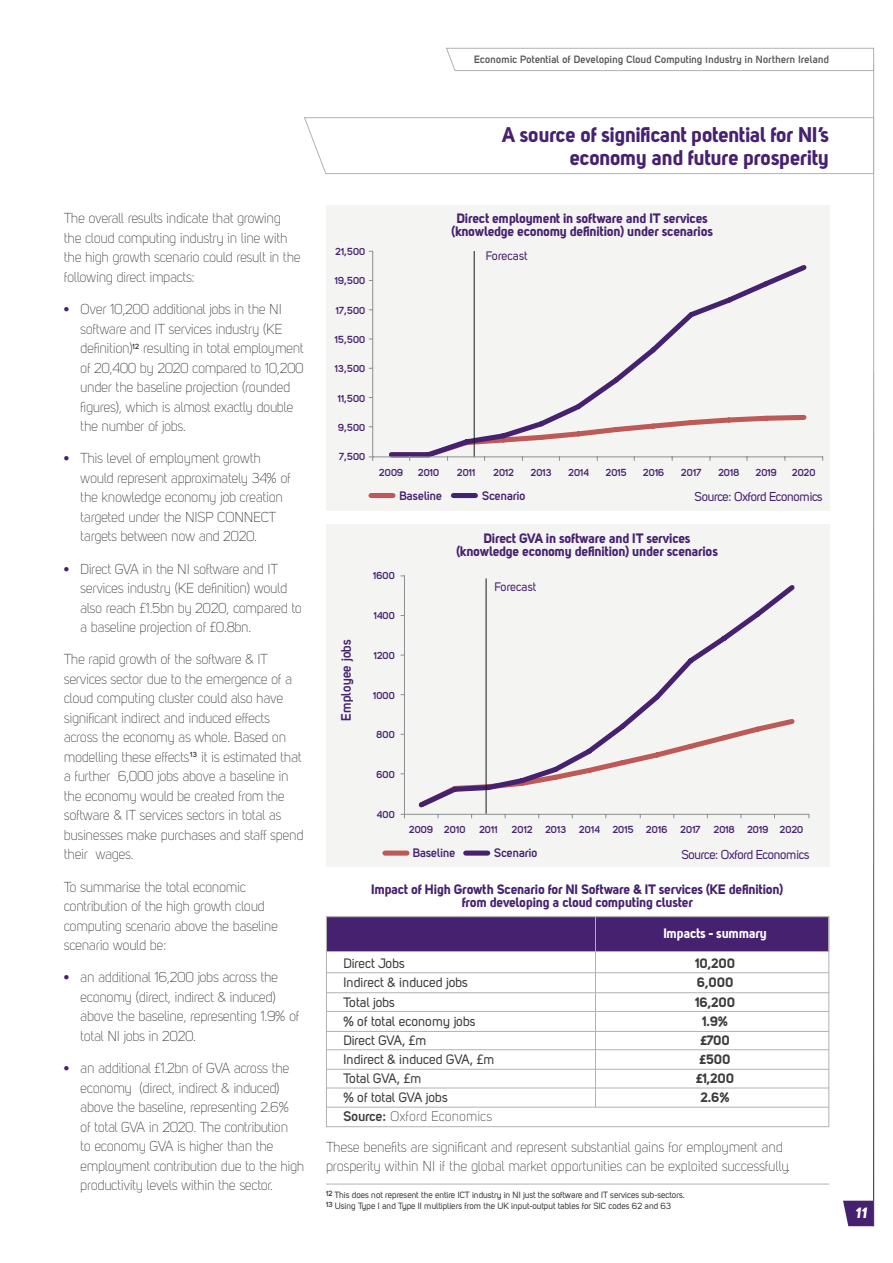
<style>
.page{position:relative;width:893px;height:1263px;background:#fff}
.page>*{position:absolute;margin:0;border:0;box-sizing:border-box;transform-origin:0 0}
.t1{font:21px/22.5px "Uni Sans Bold";color:#462170;text-align:right}
.t2{font:15px "Uni Sans Heavy Italic";color:#fff}
.t3{font:14.25px/19.5px "Uni Sans Light";letter-spacing:-.03em;color:#3c3c3b}
.t4{font:13.65px "Uni Sans Light";color:#3c3c3b}
.t5{font:13.5px/13.5px "Uni Sans Bold";color:#462170;text-align:center}
.t6{font:13.5px "Uni Sans Regular";color:#3c3c3b}
.t7{font:13.5px "Uni Sans Bold";color:#3c3c3b}
.t8{font:13.5px "Uni Sans Bold";color:#fff}
.t9{font:700 13.5px "Uni Sans Semi";color:#462170}
.t10{font:13.5px "Uni Sans Regular";letter-spacing:-.035em;color:#3c3c3b}
.t11{font:12.75px "Uni Sans Regular";letter-spacing:-.03em;color:#462170}
.t12{font:700 12.15px "Uni Sans Semi";letter-spacing:-.005em;color:#462170}
.t13{font:12.15px "Uni Sans Regular";color:#462170}
.t14{font:700 10.5px "Uni Sans Semi";letter-spacing:.015em;color:#575756}
.t15{font:700 10.2px "Uni Sans Semi";color:#462170}
.t16{font:9px/10.8px "Uni Sans Regular";letter-spacing:-.005em;color:#3c3c3b}
.s1{font-family:"Uni Sans Bold";color:#462170}
.s2{font-family:"Uni Sans Semi";font-weight:700}
</style>
<div class="page">
<div style="left:326px;top:205px;width:503px;height:305px;background:#f4f4f3"></div>
<svg style="left:304px;top:117px;width:569px;height:57px"></svg>
<svg style="left:843px;top:1201px;width:30px;height:25px"></svg>
<hr style="left:873px;top:64px;width:1px;height:1162px;background:#b2b2b2">
<svg style="left:446px;top:48px;width:428px;height:23px"></svg>
<hr style="left:326px;top:1184px;width:503px;height:1px;background:#b2b2b2">
<svg style="left:473px;top:261px;width:338px;height:197px"></svg>
<hr style="left:474px;top:251px;width:1px;height:206px;background:#1c1c1b">
<hr style="left:372px;top:251px;width:1px;height:206px;background:#8d9195">
<hr style="left:373px;top:456px;width:450px;height:1px;background:#8d9195">
<svg style="left:386px;top:412px;width:423px;height:49px"></svg>
<div style="left:371px;top:493px;width:22px;height:5px;background:#bd5957"></div>
<div style="left:453px;top:493px;width:22px;height:5px;background:#462170"></div>
<div style="left:326px;top:524px;width:503px;height:342px;background:#f4f4f3"></div>
<hr style="left:404px;top:576px;width:1px;height:238px;background:#8d9195">
<hr style="left:404px;top:814px;width:405px;height:1px;background:#8d9195">
<div style="left:466px;top:850px;width:22px;height:6px;background:#462170"></div>
<div style="left:385px;top:850px;width:22px;height:6px;background:#bd5957"></div>
<svg style="left:415px;top:811px;width:383px;height:7px"></svg>
<svg style="left:418px;top:580px;width:377px;height:231px"></svg>
<hr style="left:486px;top:578px;width:1px;height:236px;background:#1c1c1b">
<div style="left:326px;top:916px;width:503px;height:36px;background:#462170;border:1px solid #b2b2b2"></div>
<div style="left:326px;top:916px;width:503px;height:211px;border:1px solid #b2b2b2"></div>
<hr style="left:595px;top:916px;width:1px;height:191px;background:#b2b2b2">
<hr style="left:326px;top:972px;width:503px;height:1px;background:#b2b2b2">
<hr style="left:326px;top:1011px;width:503px;height:1px;background:#b2b2b2">
<hr style="left:326px;top:1031px;width:503px;height:1px;background:#b2b2b2">
<hr style="left:326px;top:1049px;width:503px;height:1px;background:#b2b2b2">
<hr style="left:326px;top:1069px;width:503px;height:1px;background:#b2b2b2">
<hr style="left:326px;top:992px;width:503px;height:1px;background:#b2b2b2">
<hr style="left:326px;top:1087px;width:503px;height:1px;background:#b2b2b2">
<hr style="left:326px;top:1107px;width:503px;height:1px;background:#b2b2b2">
<hr style="left:873px;top:372px;width:1px;height:854px;background:#fff">
<p class="t14" style="left:474px;top:53px;width:356px">Economic Potential of Developing Cloud Computing Industry in Northern Ireland</p>
<p class="t3" style="left:64px;top:209px;width:239px">The overall results indicate that growing the cloud computing industry in line with the high growth scenario could result in the following direct impacts:</p>
<p class="t3" style="left:80px;top:299px;width:225px;text-indent:-16px"><span class="s1">•</span> Over 10,200 additional jobs in the NI software and IT services industry (KE definition)<sup>12</sup> resulting in total employment of 20,400 by 2020 compared to 10,200 under the baseline projection (rounded figures), which is almost exactly double the number of jobs.</p>
<p class="t3" style="left:80px;top:449px;width:212px;text-indent:-17px"><span class="s1">•</span> This level of employment growth would represent approximately 34% of the knowledge economy job creation targeted under the NISP CONNECT targets between now and 2020.</p>
<p class="t3" style="left:80px;top:559px;width:223px;text-indent:-17px"><span class="s1">•</span> Direct GVA in the NI software and IT services industry (KE definition) would also reach £1.5bn by 2020, compared to a baseline projection of £0.8bn.</p>
<p class="t3" style="left:64px;top:650px;width:241px">The rapid growth of the software &amp; IT services sector due to the emergence of a cloud computing cluster could also have significant indirect and induced effects across the economy as whole. Based on modelling these effects<sup>13</sup> it is estimated that a further 6,000 jobs above a baseline in the economy would be created from the software &amp; IT services sectors in total as businesses make purchases and staff spend their wages.</p>
<p class="t3" style="left:64px;top:877px;width:216px">To summarise the total economic contribution of the high growth cloud computing scenario above the baseline scenario would be:</p>
<p class="t3" style="left:80px;top:968px;width:221px;text-indent:-17px"><span class="s1">•</span> an additional 16,200 jobs across the economy (direct, indirect &amp; induced) above the baseline, representing 1.9% of total NI jobs in 2020.</p>
<p class="t3" style="left:80px;top:1058px;width:226px;text-indent:-17px"><span class="s1">•</span> an additional £1.2bn of GVA across the economy (direct, indirect &amp; induced) above the baseline, representing 2.6%<br>of total GVA in 2020. The contribution<br>to economy GVA is higher than the employment contribution due to the high productivity levels within the sector.</p>
<h1 class="t1" style="left:502px;top:123px;width:329px">A source of significant potential for NI’s economy and future prosperity</h1>
<p class="t15" style="left:335px;top:245px;width:32px">21,500</p>
<p class="t15" style="left:335px;top:275px;width:32px">19,500</p>
<p class="t15" style="left:336px;top:304px;width:31px">17,500</p>
<p class="t15" style="left:335px;top:333px;width:32px">15,500</p>
<p class="t15" style="left:335px;top:363px;width:32px">13,500</p>
<p class="t15" style="left:338px;top:392px;width:29px">11,500</p>
<p class="t15" style="left:338px;top:421px;width:29px">9,500</p>
<p class="t15" style="left:339px;top:451px;width:28px">7,500</p>
<p class="t5" style="left:451px;top:211px;width:263px">Direct employment in software and IT services (knowledge economy definition) under scenarios</p>
<p class="t13" style="left:486px;top:248px;width:43px">Forecast</p>
<p class="t15" style="left:379px;top:466px;width:26px">2009</p>
<p class="t15" style="left:418px;top:466px;width:23px">2010</p>
<p class="t15" style="left:457px;top:466px;width:20px">2011</p>
<p class="t15" style="left:493px;top:466px;width:22px">2012</p>
<p class="t15" style="left:531px;top:466px;width:23px">2013</p>
<p class="t15" style="left:568px;top:466px;width:22px">2014</p>
<p class="t15" style="left:606px;top:466px;width:23px">2015</p>
<p class="t15" style="left:643px;top:466px;width:23px">2016</p>
<p class="t15" style="left:681px;top:466px;width:22px">2017</p>
<p class="t15" style="left:718px;top:466px;width:23px">2018</p>
<p class="t15" style="left:756px;top:466px;width:23px">2019</p>
<p class="t15" style="left:792px;top:466px;width:25px">2020</p>
<p class="t12" style="left:400px;top:488px;width:44px">Baseline</p>
<p class="t12" style="left:482px;top:488px;width:45px">Scenario</p>
<p class="t5" style="left:456px;top:531px;width:263px">Direct GVA in software and IT services (knowledge economy definition) under scenarios</p>
<p class="t11" style="left:695px;top:489px;width:130px">Source: Oxford Economics</p>
<p class="t9" style="left:338px;top:721px;width:83px;rotate:-90deg">Employee jobs</p>
<p class="t15" style="left:373px;top:569px;width:23px">1600</p>
<p class="t15" style="left:374px;top:609px;width:23px">1400</p>
<p class="t15" style="left:374px;top:649px;width:23px">1200</p>
<p class="t15" style="left:373px;top:689px;width:23px">1000</p>
<p class="t15" style="left:377px;top:728px;width:20px">800</p>
<p class="t15" style="left:376px;top:768px;width:20px">600</p>
<p class="t15" style="left:377px;top:808px;width:20px">400</p>
<p class="t13" style="left:494px;top:580px;width:43px">Forecast</p>
<p class="t15" style="left:409px;top:823px;width:58px">2009 2010</p>
<p class="t15" style="left:479px;top:823px;width:20px">2011</p>
<p class="t15" style="left:512px;top:823px;width:22px">2012</p>
<p class="t15" style="left:545px;top:823px;width:23px">2013</p>
<p class="t15" style="left:579px;top:823px;width:22px">2014</p>
<p class="t15" style="left:613px;top:823px;width:56px">2015 2016</p>
<p class="t15" style="left:680px;top:823px;width:22px">2017</p>
<p class="t15" style="left:714px;top:823px;width:91px">2018 2019 2020</p>
<p class="t12" style="left:413px;top:845px;width:44px">Baseline</p>
<p class="t12" style="left:494px;top:845px;width:45px">Scenario</p>
<p class="t11" style="left:681px;top:847px;width:130px">Source: Oxford Economics</p>
<p class="t5" style="left:372px;top:882px;width:413px">Impact of High Growth Scenario for NI Software &amp; IT services (KE definition) from developing a cloud computing cluster</p>
<p class="t8" style="left:664px;top:925px;width:105px">Impacts - summary</p>
<p class="t6" style="left:343px;top:956px;width:63px">Direct Jobs</p>
<p class="t7" style="left:695px;top:955px;width:41px">10,200</p>
<p class="t6" style="left:343px;top:975px;width:126px">Indirect &amp; induced jobs</p>
<p class="t7" style="left:697px;top:974px;width:38px">6,000</p>
<p class="t6" style="left:343px;top:994px;width:53px">Total jobs</p>
<p class="t7" style="left:695px;top:993px;width:41px">16,200</p>
<p class="t6" style="left:343px;top:1013px;width:134px">% of total economy jobs</p>
<p class="t7" style="left:702px;top:1012px;width:27px">1.9%</p>
<p class="t6" style="left:343px;top:1032px;width:85px">Direct GVA, £m</p>
<p class="t7" style="left:701px;top:1031px;width:31px">£700</p>
<p class="t6" style="left:343px;top:1051px;width:153px">Indirect &amp; induced GVA, £m</p>
<p class="t7" style="left:700px;top:1051px;width:32px">£500</p>
<p class="t10" style="left:343px;top:1070px;width:80px">Total GVA, £m</p>
<p class="t7" style="left:696px;top:1070px;width:40px">£1,200</p>
<p class="t6" style="left:343px;top:1089px;width:106px">% of total GVA jobs</p>
<p class="t7" style="left:701px;top:1089px;width:30px">2.6%</p>
<p class="t4" style="left:343px;top:1108px;width:150px"><span class="s2">Source:</span> Oxford Economics</p>
<p class="t3" style="left:326px;top:1138px;width:466px;line-height:18.8px">These benefits are significant and represent substantial gains for employment and prosperity within NI if the global market opportunities can be exploited successfully.</p>
<p class="t16" style="left:326px;top:1189px;width:360px"><sup>12</sup> This does not represent the entire ICT industry in NI just the software and IT services sub-sectors.<br><sup>13</sup> Using Type I and Type II multipliers from the UK input-output tables for SIC codes 62 and 63</p>
<p class="t2" style="left:855px;top:1204px;width:13px">11</p>
</div>
